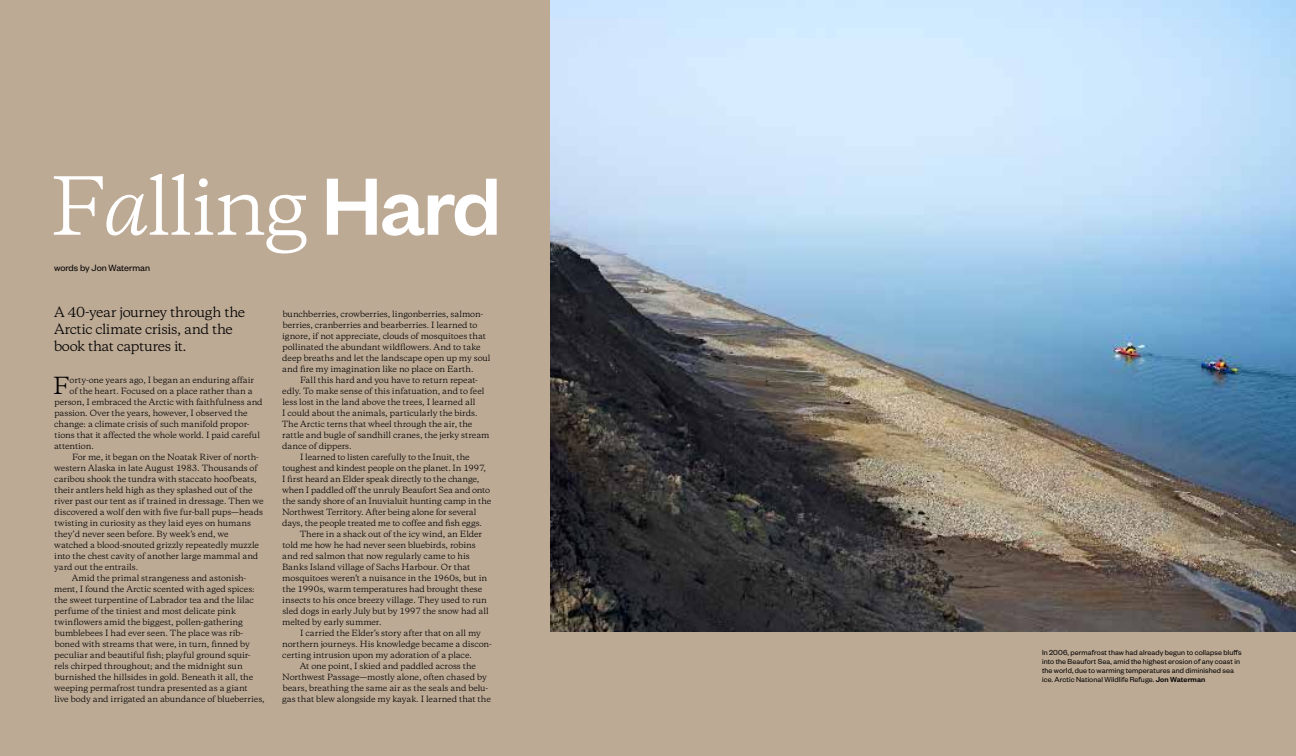
<style>
.page{position:relative;width:1296px;height:756px;background:#bdaa95}
.page>*{position:absolute;margin:0;border:0;box-sizing:border-box;transform-origin:0 0}
.t1{font:75px "Copernicus";letter-spacing:-.04em;color:#fff}
.t2{font:22.1px "Copernicus";color:#000}
.t3{font:13px/17px "Copernicus";letter-spacing:-.03em;color:#000}
.t4{font:10px "Founders Grotesk";color:#000}
.t5{font:8px "Copernicus";letter-spacing:-.01em;color:#000}
.t6{font:8px/9px "Founders Grotesk";letter-spacing:.01em;color:#000}
.s1{font-style:italic}
.s2{font-family:"Founders Grotesk";font-weight:500;font-size:89px}
.s3{font-weight:500}
</style>
<div class="page">
<img style="left:550px;top:0;width:746px;height:631px">
<h1 class="t1" style="left:50px;top:156px;width:452px">F<span class="s1">a</span>lling <span class="s2">Hard</span></h1>
<p class="t4" style="left:54px;top:262px;width:98px">words by Jon Waterman</p>
<h3 class="t3" style="left:54px;top:303px;width:193px">A 40-year journey through the<br>Arctic climate crisis, and the book that captures it.</h3>
<h2 class="t2" style="left:53px;top:371px;width:18px">F</h2>
<p class="t5" style="left:70px;top:375px;width:186px">orty-one years ago, I began an enduring affair</p>
<p class="t5" style="left:70px;top:386px;width:185px">of the heart. Focused on a place rather than a</p>
<p class="t5" style="left:54px;top:397px;width:210px">person, I embraced the Arctic with faithfulness and</p>
<p class="t5" style="left:54px;top:408px;width:195px">passion. Over the years, however, I observed the</p>
<p class="t5" style="left:54px;top:419px;width:197px">change: a climate crisis of such manifold propor-</p>
<p class="t5" style="left:55px;top:430px;width:207px">tions that it affected the whole world. I paid careful</p>
<p class="t5" style="left:54px;top:441px;width:41px">attention.</p>
<p class="t5" style="left:72px;top:452px;width:188px">For me, it began on the Noatak River of north-</p>
<p class="t5" style="left:54px;top:463px;width:205px">western Alaska in late August 1983. Thousands of</p>
<p class="t5" style="left:54px;top:474px;width:204px">caribou shook the tundra with staccato hoofbeats,</p>
<p class="t5" style="left:55px;top:485px;width:200px">their antlers held high as they splashed out of the</p>
<p class="t5" style="left:54px;top:496px;width:211px">river past our tent as if trained in dressage. Then we</p>
<p class="t5" style="left:54px;top:507px;width:210px">discovered a wolf den with five fur-ball pups—heads</p>
<p class="t5" style="left:55px;top:518px;width:198px">twisting in curiosity as they laid eyes on humans</p>
<p class="t5" style="left:55px;top:529px;width:176px">they’d never seen before. By week’s end, we</p>
<p class="t5" style="left:54px;top:540px;width:206px">watched a blood-snouted grizzly repeatedly muzzle</p>
<p class="t5" style="left:54px;top:551px;width:205px">into the chest cavity of another large mammal and</p>
<p class="t5" style="left:54px;top:562px;width:85px">yard out the entrails.</p>
<p class="t5" style="left:72px;top:573px;width:176px">Amid the primal strangeness and astonish-</p>
<p class="t5" style="left:54px;top:584px;width:202px">ment, I found the Arctic scented with aged spices:</p>
<p class="t5" style="left:55px;top:595px;width:201px">the sweet turpentine of Labrador tea and the lilac</p>
<p class="t5" style="left:54px;top:606px;width:183px">perfume of the tiniest and most delicate pink</p>
<p class="t5" style="left:55px;top:617px;width:190px">twinflowers amid the biggest, pollen-gathering</p>
<p class="t5" style="left:55px;top:628px;width:190px">bumblebees I had ever seen. The place was rib-</p>
<p class="t5" style="left:55px;top:639px;width:197px">boned with streams that were, in turn, finned by</p>
<p class="t5" style="left:54px;top:650px;width:198px">peculiar and beautiful fish; playful ground squir-</p>
<p class="t5" style="left:54px;top:661px;width:190px">rels chirped throughout; and the midnight sun</p>
<p class="t5" style="left:55px;top:672px;width:200px">burnished the hillsides in gold. Beneath it all, the</p>
<p class="t5" style="left:54px;top:683px;width:195px">weeping permafrost tundra presented as a giant</p>
<p class="t5" style="left:54px;top:694px;width:212px">live body and irrigated an abundance of blueberries,</p>
<p class="t5" style="left:283px;top:309px;width:202px">bunchberries, crowberries, lingonberries, salmon-</p>
<p class="t5" style="left:283px;top:320px;width:196px">berries, cranberries and bearberries. I learned to</p>
<p class="t5" style="left:282px;top:331px;width:205px">ignore, if not appreciate, clouds of mosquitoes that</p>
<p class="t5" style="left:282px;top:342px;width:200px">pollinated the abundant wildflowers. And to take</p>
<p class="t5" style="left:282px;top:353px;width:210px">deep breaths and let the landscape open up my soul</p>
<p class="t5" style="left:282px;top:364px;width:193px">and fire my imagination like no place on Earth.</p>
<p class="t5" style="left:300px;top:375px;width:179px">Fall this hard and you have to return repeat-</p>
<p class="t5" style="left:282px;top:386px;width:204px">edly. To make sense of this infatuation, and to feel</p>
<p class="t5" style="left:282px;top:397px;width:194px">less lost in the land above the trees, I learned all</p>
<p class="t5" style="left:282px;top:408px;width:197px">I could about the animals, particularly the birds.</p>
<p class="t5" style="left:282px;top:419px;width:192px">The Arctic terns that wheel through the air, the</p>
<p class="t5" style="left:282px;top:430px;width:209px">rattle and bugle of sandhill cranes, the jerky stream</p>
<p class="t5" style="left:282px;top:441px;width:71px">dance of dippers.</p>
<p class="t5" style="left:300px;top:452px;width:171px">I learned to listen carefully to the Inuit, the</p>
<p class="t5" style="left:282px;top:463px;width:205px">toughest and kindest people on the planet. In 1997,</p>
<p class="t5" style="left:282px;top:474px;width:199px">I first heard an Elder speak directly to the change,</p>
<p class="t5" style="left:282px;top:485px;width:210px">when I paddled off the unruly Beaufort Sea and onto</p>
<p class="t5" style="left:282px;top:496px;width:210px">the sandy shore of an Inuvialuit hunting camp in the</p>
<p class="t5" style="left:282px;top:507px;width:196px">Northwest Territory. After being alone for several</p>
<p class="t5" style="left:282px;top:518px;width:201px">days, the people treated me to coffee and fish eggs.</p>
<p class="t5" style="left:300px;top:529px;width:184px">There in a shack out of the icy wind, an Elder</p>
<p class="t5" style="left:282px;top:540px;width:195px">told me how he had never seen bluebirds, robins</p>
<p class="t5" style="left:282px;top:551px;width:189px">and red salmon that now regularly came to his</p>
<p class="t5" style="left:282px;top:562px;width:190px">Banks Island village of Sachs Harbour. Or that</p>
<p class="t5" style="left:282px;top:573px;width:206px">mosquitoes weren’t a nuisance in the 1960s, but in</p>
<p class="t5" style="left:282px;top:584px;width:201px">the 1990s, warm temperatures had brought these</p>
<p class="t5" style="left:282px;top:595px;width:206px">insects to his once breezy village. They used to run</p>
<p class="t5" style="left:282px;top:606px;width:208px">sled dogs in early July but by 1997 the snow had all</p>
<p class="t5" style="left:282px;top:617px;width:101px">melted by early summer.</p>
<p class="t5" style="left:300px;top:628px;width:182px">I carried the Elder’s story after that on all my</p>
<p class="t5" style="left:282px;top:639px;width:211px">northern journeys. His knowledge became a discon-</p>
<p class="t5" style="left:282px;top:650px;width:191px">certing intrusion upon my adoration of a place.</p>
<p class="t5" style="left:300px;top:661px;width:178px">At one point, I skied and paddled across the</p>
<p class="t5" style="left:282px;top:672px;width:206px">Northwest Passage—mostly alone, often chased by</p>
<p class="t5" style="left:283px;top:683px;width:207px">bears, breathing the same air as the seals and belu-</p>
<p class="t5" style="left:282px;top:694px;width:210px">gas that blew alongside my kayak. I learned that the</p>
<p class="t6" style="left:1042px;top:647px;width:201px">In 2006, permafrost thaw had already begun to collapse bluffs into the Beaufort Sea, amid the highest erosion of any coast in the world, due to warming temperatures and diminished sea ice. Arctic National Wildlife Refuge. <span class="s3">Jon Waterman</span></p>
</div>
